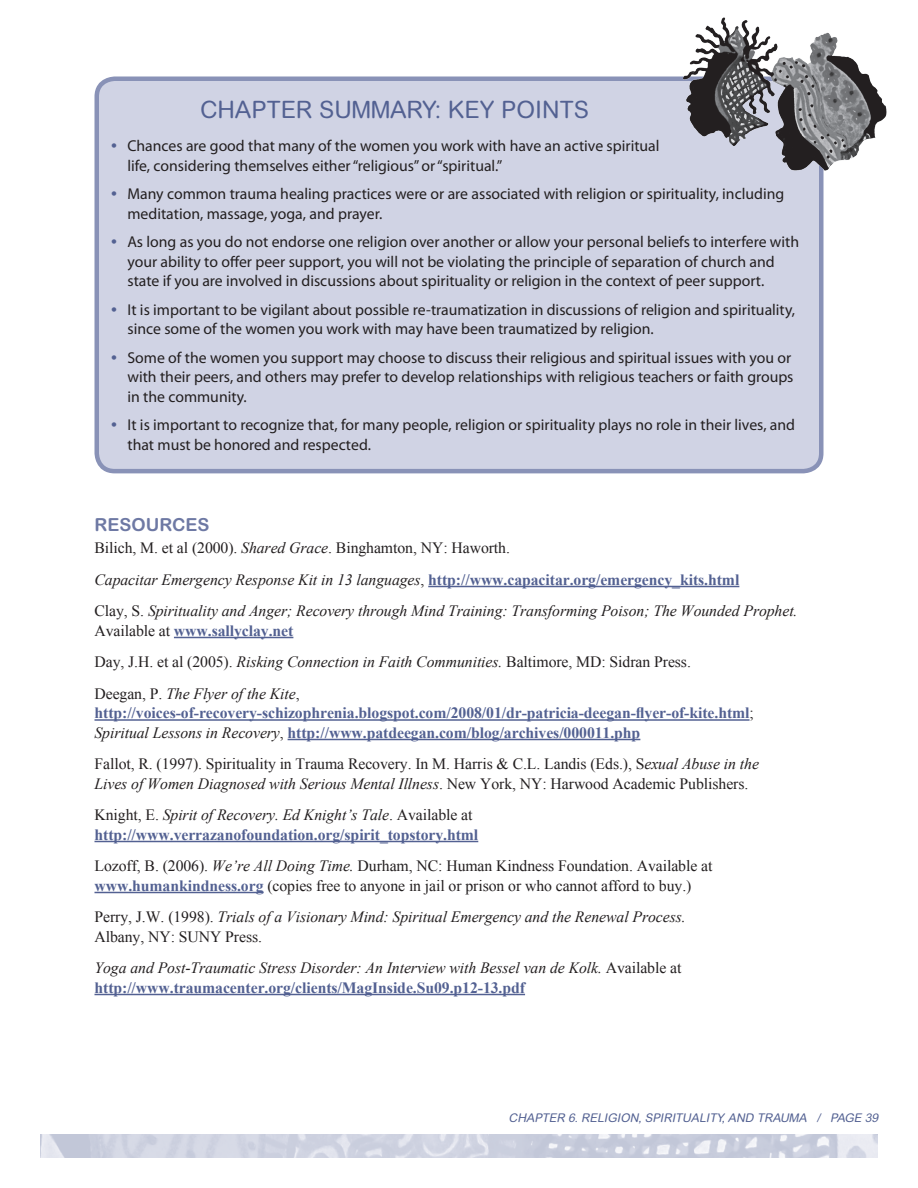
<style>
.page{position:relative;width:918px;height:1188px;background:#fff}
.page>*{position:absolute;margin:0;border:0;box-sizing:border-box;transform-origin:0 0}
._06A_KEY_Points_HEAD{font:24px "Arial Rounded MT Std";color:#536192}
._02A_Blue_Subhead_CA{font:700 18px "Arial Rounded MT Std";color:#6e79a4}
._4A_Key_Bulleted_Tex{font:15.75px/19.5px "Myriad Pro";color:#231f20}
._03_BodyCopy{font:15.75px/19.5px "Times New Roman";letter-spacing:-.005em;color:#231f20}
._03_BodyCopy-2{font:700 15.75px/19.5px "Times New Roman";letter-spacing:-.005em;color:#536192}
._03_BodyCopy-3{font:italic 15.75px/19.5px "Times New Roman";letter-spacing:-.005em;color:#231f20}
.pagenumber{font:italic 12px "Arial Rounded MT Std";color:#536192}
.s1{font-size:21px;color:#536192}
.s2{font-style:italic}
.s3{font-weight:400;font-style:italic;color:#231f20}
.s4{font-weight:400;color:#231f20}
.s5{font-style:normal}
.s6{font-weight:700;font-style:normal;color:#536192}
.s7{font-weight:700;color:#536192}
</style>
<div class="page">
<hr style="left:428px;top:586px;width:311px;height:1px;background:#536192">
<hr style="left:174px;top:637px;width:119px;height:1px;background:#536192">
<hr style="left:94px;top:719px;width:656px;height:2px;background:#536192">
<hr style="left:288px;top:739px;width:352px;height:1px;background:#536192">
<hr style="left:94px;top:841px;width:384px;height:1px;background:#536192">
<hr style="left:94px;top:892px;width:170px;height:1px;background:#536192">
<hr style="left:94px;top:994px;width:431px;height:1px;background:#536192">
<div style="left:97px;top:79px;width:724px;height:392px;background:#d0d3e4;border-radius:18px"></div>
<div style="left:94px;top:76px;width:730px;height:397px;border:4px solid #8992b7;border-radius:18px"></div>
<img style="left:681px;top:17px;width:206px;height:154px">
<img style="left:40px;top:1134px;width:838px;height:24px">
<p class="_06A_KEY_Points_HEAD" style="left:200px;top:96px;width:390px">CHAPTER SUMMARY: KEY POINTS</p>
<p class="_4A_Key_Bulleted_Tex" style="left:128px;top:136px;width:534px;text-indent:-16px"><span class="s1">•</span> Chances are good that many of the women you work with have an active spiritual life, considering themselves either “religious” or “spiritual.”</p>
<p class="_4A_Key_Bulleted_Tex" style="left:128px;top:184px;width:658px;text-indent:-16px"><span class="s1">•</span> Many common trauma healing practices were or are associated with religion or spirituality, including meditation, massage, yoga, and prayer.</p>
<p class="_4A_Key_Bulleted_Tex" style="left:128px;top:232px;width:673px;text-indent:-16px"><span class="s1">•</span> As long as you do not endorse one religion over another or allow your personal beliefs to interfere with your ability to offer peer support, you will not be violating the principle of separation of church and state if you are involved in discussions about spirituality or religion in the context of peer support.</p>
<p class="_4A_Key_Bulleted_Tex" style="left:128px;top:299px;width:669px;text-indent:-16px"><span class="s1">•</span> It is important to be vigilant about possible re-traumatization in discussions of religion and spirituality, since some of the women you work with may have been traumatized by religion.</p>
<p class="_4A_Key_Bulleted_Tex" style="left:128px;top:347px;width:668px;text-indent:-16px"><span class="s1">•</span> Some of the women you support may choose to discuss their religious and spiritual issues with you or with their peers, and others may prefer to develop relationships with religious teachers or faith groups in the community.</p>
<p class="_4A_Key_Bulleted_Tex" style="left:128px;top:415px;width:669px;text-indent:-16px"><span class="s1">•</span> It is important to recognize that, for many people, religion or spirituality plays no role in their lives, and that must be honored and respected.</p>
<p class="_02A_Blue_Subhead_CA" style="left:94px;top:514px;width:116px">RESOURCES</p>
<p class="_03_BodyCopy" style="left:94px;top:538px;width:417px">Bilich, M. et al (2000). <span class="s2">Shared Grace</span>. Binghamton, NY: Haworth.</p>
<p class="_03_BodyCopy-2" style="left:94px;top:569px;width:646px"><span class="s3">Capacitar Emergency Response Kit in 13 languages</span><span class="s4">,</span> http://www.capacitar.org/emergency_kits.html</p>
<p class="_03_BodyCopy-3" style="left:94px;top:601px;width:705px"><span class="s5">Clay, S.</span> Spirituality and Anger; Recovery through Mind Training: Transforming Poison; The Wounded Prophet.<br><span class="s5">Available at</span> <span class="s6">www.sallyclay.net</span></p>
<p class="_03_BodyCopy" style="left:94px;top:652px;width:598px">Day, J.H. et al (2005). <span class="s2">Risking Connection in Faith Communities.</span> Baltimore, MD: Sidran Press.</p>
<p class="_03_BodyCopy-2" style="left:94px;top:683px;width:661px"><span class="s4">Deegan, P.</span> <span class="s3">The Flyer of the Kite</span><span class="s4">, </span>http://voices-of-recovery-schizophrenia.blogspot.com/2008/01/dr-patricia-deegan-flyer-of-kite.html<span class="s4">;<br></span><span class="s3">Spiritual Lessons in Recovery</span><span class="s4">,</span> http://www.patdeegan.com/blog/archives/000011.php</p>
<p class="_03_BodyCopy" style="left:94px;top:754px;width:666px">Fallot, R. (1997). Spirituality in Trauma Recovery. In M. Harris &amp; C.L. Landis (Eds.), S<span class="s2">exual Abuse in the<br>Lives of Women Diagnosed with Serious Mental Illness</span>. New York, NY: Harwood Academic Publishers.</p>
<p class="_03_BodyCopy-2" style="left:94px;top:805px;width:385px"><span class="s4">Knight, E.</span> <span class="s3">Spirit of Recovery. Ed Knight’s Tale</span><span class="s4">. Available at </span>http://www.verrazanofoundation.org/spirit_topstory.html</p>
<p class="_03_BodyCopy" style="left:94px;top:856px;width:619px">Lozoff, B. (2006). <span class="s2">We’re All Doing Time.</span> Durham, NC: Human Kindness Foundation. Available at <span class="s7">www.humankindness.org</span> (copies free to anyone in jail or prison or who cannot afford to buy.)</p>
<p class="_03_BodyCopy-3" style="left:94px;top:907px;width:593px"><span class="s5">Perry, J.W. (1998).</span> Trials of a Visionary Mind: Spiritual Emergency and the Renewal Process.<br><span class="s5">Albany, NY: SUNY Press.</span></p>
<p class="_03_BodyCopy-3" style="left:94px;top:958px;width:588px">Yoga and Post-Traumatic Stress Disorder: An Interview with Bessel van de Kolk. <span class="s5">Available at </span><span class="s6">http://www.traumacenter.org/clients/MagInside.Su09.p12-13.pdf</span></p>
<p class="pagenumber" style="left:509px;top:1111px;width:374px">CHAPTER 6. RELIGION,SPIRITUALITY,AND TRAUMA / PAGE 39</p>
</div>
